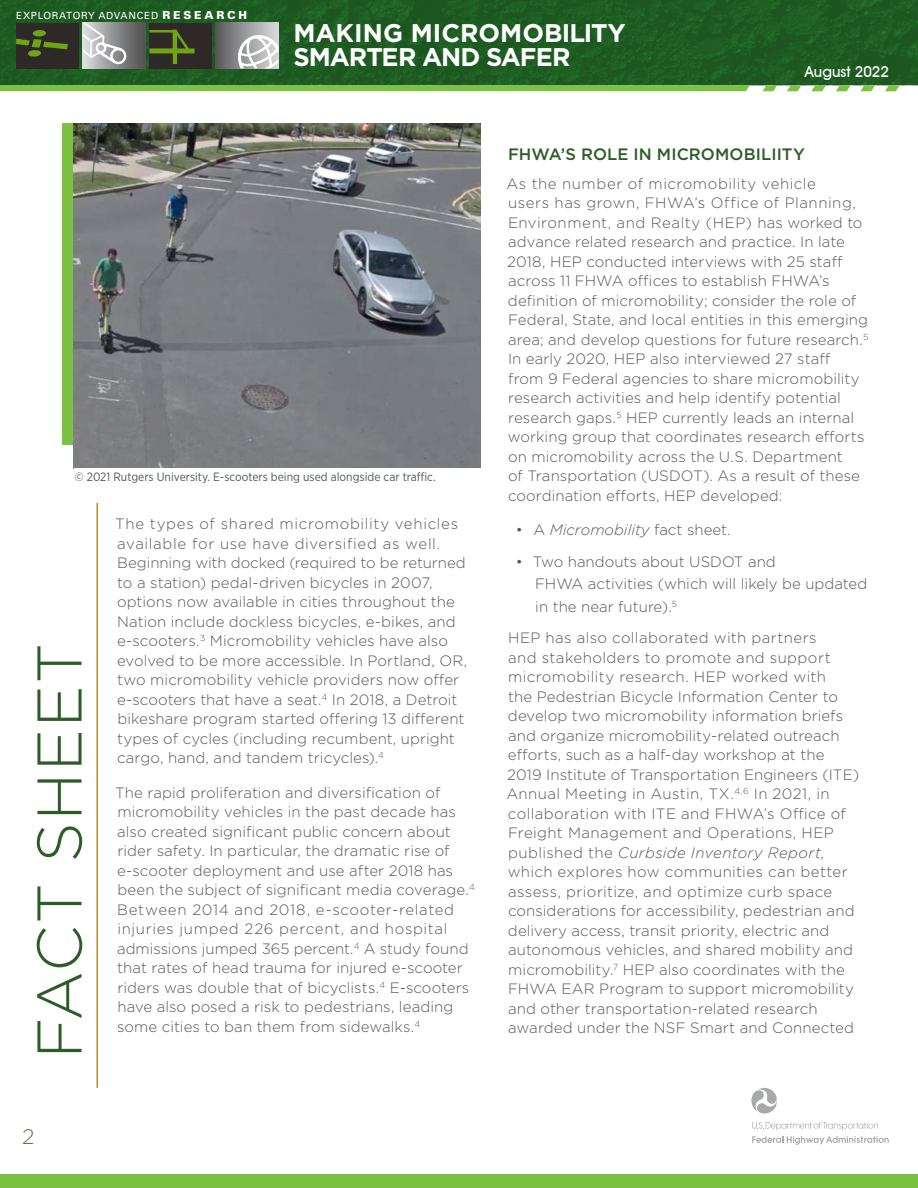
<style>
.page{position:relative;width:918px;height:1188px;background:#fff}
.page>*{position:absolute;margin:0;border:0;box-sizing:border-box;transform-origin:0 0}
.t1{font:300 63px "Gotham";letter-spacing:.025em;color:#2d5d27}
.t2{font:700 25.5px/24px "Gotham";letter-spacing:-.025em;color:#fff}
.t3{font:300 21px "Gotham";color:#577d52}
.t4{font:500 16.5px "Gotham";letter-spacing:.005em;color:#2d5d27}
.t5{font:300 15px/19.5px "Gotham";letter-spacing:.005em;color:#57585a}
.t6{font:italic 300 15px "Gotham";color:#57585a}
.t7{font:500 15px "Avant Garde IT Cby BT";color:#fff}
.t8{font:12px "Gotham Narrow";color:#57585a}
.t9{font:9.9px "Univers LT Std";letter-spacing:.075em;color:#fff}
.s1{font-weight:900;font-size:11.1px}
.s2{font-style:normal}
.s3{font-style:italic}
</style>
<div class="page">
<img style="left:0;top:0;width:918px;height:85px">
<div style="left:0;top:1174px;width:918px;height:14px;background:#7bc142"></div>
<hr style="left:96px;top:147px;width:2px;height:941px;background:#ba8a26">
<svg style="left:0;top:85px;width:750px;height:6px;background:#7dc046"></svg>
<svg style="left:763px;top:86px;width:14px;height:5px"></svg>
<svg style="left:787px;top:86px;width:14px;height:5px"></svg>
<svg style="left:811px;top:86px;width:15px;height:5px"></svg>
<svg style="left:836px;top:86px;width:14px;height:5px"></svg>
<svg style="left:860px;top:86px;width:15px;height:5px"></svg>
<svg style="left:885px;top:86px;width:14px;height:5px"></svg>
<svg style="left:752px;top:1122px;width:126px;height:8px"></svg>
<svg style="left:751px;top:1087px;width:26px;height:27px"></svg>
<svg style="left:752px;top:1136px;width:137px;height:9px"></svg>
<div style="left:149px;top:23px;width:63px;height:45px;background:#2e2926"></div>
<div style="left:216px;top:23px;width:63px;height:45px;background:linear-gradient(to right,#5c5c5d,#dcdddf)"></div>
<div style="left:83px;top:23px;width:62px;height:45px;background:linear-gradient(to right,#dbdcde,#4f4f50)"></div>
<div style="left:16px;top:23px;width:63px;height:45px;background:#2e2926"></div>
<svg style="left:16px;top:39px;width:52px;height:10px"></svg>
<div style="left:33px;top:30px;width:13px;height:7px;background:#6ea516;border-radius:50%"></div>
<div style="left:28px;top:50px;width:13px;height:7px;background:#6ea516;border-radius:50%"></div>
<svg style="left:81px;top:21px;width:47px;height:44px"></svg>
<svg style="left:148px;top:29px;width:44px;height:25px"></svg>
<div style="left:173px;top:30px;width:4px;height:34px;border:4px solid #6ea516"></div>
<svg style="left:233px;top:30px;width:46px;height:38px"></svg>
<img style="left:74px;top:123px;width:407px;height:345px">
<div style="left:63px;top:123px;width:10px;height:321px;background:#7bc142"></div>
<div style="left:75px;top:468px;width:406px;height:35px;background:#fff"></div>
<p class="t9" style="left:16px;top:9px;width:232px">EXPLORATORY ADVANCED <span class="s1">R E S E A R C H</span></p>
<h2 class="t2" style="left:293px;top:20px;width:334px">MAKING MICROMOBILITY<br>SMARTER AND SAFER</h2>
<p class="t7" style="left:805px;top:63px;width:86px">August 2022</p>
<p class="t8" style="left:75px;top:469px;width:362px">© 2021 Rutgers University. E-scooters being used alongside car traffic.</p>
<h1 class="t1" style="left:19px;top:1059px;width:417px;rotate:-90deg">FACT SHEET</h1>
<h3 class="t3" style="left:22px;top:1123px;width:14px">2</h3>
<p class="t5" style="left:115px;top:514px;width:354px">The types of shared micromobility vehicles available for use have diversified as well.<br>Beginning with docked (required to be returned to a station) pedal‑driven bicycles in 2007, options now available in cities throughout the Nation include dockless bicycles, e‑bikes, and e‑scooters.<sup>3</sup> Micromobility vehicles have also evolved to be more accessible. In Portland, OR, two micromobility vehicle providers now offer e‑scooters that have a seat.<sup>4</sup> In 2018, a Detroit bikeshare program started offering 13 different types of cycles (including recumbent, upright cargo, hand, and tandem tricycles).<sup>4</sup></p>
<p class="t5" style="left:115px;top:782px;width:361px">The rapid proliferation and diversification of micromobility vehicles in the past decade has also created significant public concern about rider safety. In particular, the dramatic rise of e‑scooter deployment and use after 2018 has been the subject of significant media coverage.<sup>4<br></sup>Between 2014 and 2018, e‑scooter‑related injuries jumped 226 percent, and hospital admissions jumped 365 percent.<sup>4</sup> A study found that rates of head trauma for injured e‑scooter riders was double that of bicyclists.<sup>4</sup> E‑scooters have also posed a risk to pedestrians, leading some cities to ban them from sidewalks.<sup>4</sup></p>
<h1 class="t4" style="left:508px;top:144px;width:298px">FHWA’S ROLE IN MICROMOBILIITY</h1>
<p class="t5" style="left:506px;top:173px;width:364px">As the number of micromobility vehicle<br>users has grown, FHWA’s Office of Planning, Environment, and Realty (HEP) has worked to advance related research and practice. In late 2018, HEP conducted interviews with 25 staff across 11 FHWA offices to establish FHWA’s definition of micromobility; consider the role of Federal, State, and local entities in this emerging area; and develop questions for future research.<sup>5<br></sup>In early 2020, HEP also interviewed 27 staff<br>from 9 Federal agencies to share micromobility research activities and help identify potential research gaps.<sup>5</sup> HEP currently leads an internal working group that coordinates research efforts on micromobility across the U.S. Department<br>of Transportation (USDOT). As a result of these coordination efforts, HEP developed:</p>
<p class="t6" style="left:516px;top:522px;width:216px"><span class="s2">• A</span> Micromobility <span class="s2">fact sheet.</span></p>
<p class="t5" style="left:535px;top:550px;width:334px;line-height:22.5px;text-indent:-19px">• Two handouts about USDOT and<br>FHWA activities (which will likely be updated in the near future).<sup>5</sup></p>
<p class="t5" style="left:506px;top:628px;width:355px">HEP has also collaborated with partners<br>and stakeholders to promote and support micromobility research. HEP worked with<br>the Pedestrian Bicycle Information Center to develop two micromobility information briefs and organize micromobility‑related outreach efforts, such as a half‑day workshop at the 2019 Institute of Transportation Engineers (ITE)<br>Annual Meeting in Austin, TX.<sup>4,6</sup> In 2021, in collaboration with ITE and FHWA’s Office of Freight Management and Operations, HEP published the <span class="s3">Curbside Inventory Report, </span>which explores how communities can better assess, prioritize, and optimize curb space considerations for accessibility, pedestrian and delivery access, transit priority, electric and autonomous vehicles, and shared mobility and micromobility.<sup>7</sup> HEP also coordinates with the FHWA EAR Program to support micromobility and other transportation‑related research awarded under the NSF Smart and Connected</p>
</div>
